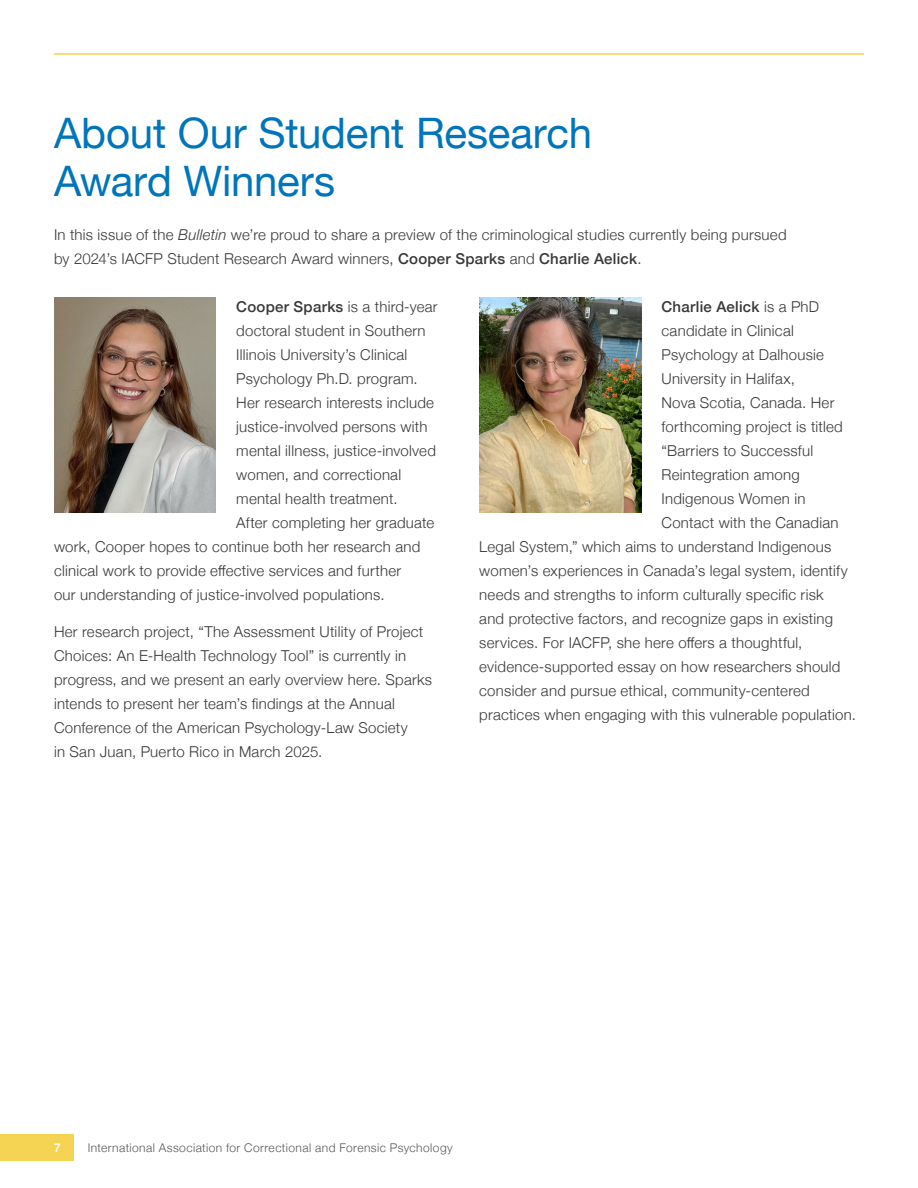
<style>
.page{position:relative;width:918px;height:1188px;background:#fff}
.page>*{position:absolute;margin:0;border:0;box-sizing:border-box;transform-origin:0 0}
.t1{font:42px/48px "Helvetica Neue";letter-spacing:-.005em;color:#0075bb}
.Body_Copy{font:300 15px/24px "Helvetica Neue";letter-spacing:.015em;color:#383839}
.Body_Copy-2{font:500 15px "Helvetica Neue";letter-spacing:.02em;color:#383839}
.t2{font:300 12px "Helvetica Neue";letter-spacing:.035em;color:#58595b}
.t3{font:500 12px "Helvetica Neue";color:#fff}
.s1{font-style:italic}
.s2{font-weight:500}
.s3{font-weight:300}
</style>
<div class="page">
<div style="left:0;top:1134px;width:74px;height:27px;background:#f4d452"></div>
<hr style="left:54px;top:53px;width:810px;height:2px;background:#f4d452">
<img style="left:54px;top:297px;width:162px;height:216px">
<img style="left:479px;top:297px;width:162px;height:216px">
<h1 class="t1" style="left:54px;top:111px;width:540px">About Our Student Research<br>Award Winners</h1>
<p class="Body_Copy" style="left:54px;top:222px;width:734px">In this issue of the <span class="s1">Bulletin</span> we’re proud to share a preview of the criminological studies currently being pursued by 2024’s IACFP Student Research Award winners, <span class="s2">Cooper Sparks</span> and <span class="s2">Charlie Aelick</span>.</p>
<p class="Body_Copy" style="left:236px;top:293px;width:203px"><span class="s2">Cooper Sparks</span> is a third-year</p>
<p class="Body_Copy" style="left:236px;top:317px;width:191px">doctoral student in Southern</p>
<p class="Body_Copy" style="left:236px;top:341px;width:173px">Illinois University’s Clinical</p>
<p class="Body_Copy" style="left:236px;top:365px;width:180px">Psychology Ph. D. program.</p>
<p class="Body_Copy" style="left:236px;top:389px;width:199px">Her research interests include</p>
<p class="Body_Copy" style="left:236px;top:413px;width:193px">justice-involved persons with</p>
<p class="Body_Copy" style="left:236px;top:437px;width:201px">mental illness, justice-involved</p>
<p class="Body_Copy" style="left:236px;top:461px;width:166px">women, and correctional</p>
<p class="Body_Copy" style="left:236px;top:485px;width:160px">mental health treatment.</p>
<p class="Body_Copy" style="left:236px;top:509px;width:200px">After completing her graduate</p>
<p class="Body_Copy" style="left:54px;top:533px;width:368px">work, Cooper hopes to continue both her research and</p>
<p class="Body_Copy" style="left:54px;top:557px;width:349px">clinical work to provide effective services and further</p>
<p class="Body_Copy" style="left:54px;top:581px;width:329px">our understanding of justice-involved populations.</p>
<p class="Body_Copy" style="left:54px;top:619px;width:380px">Her research project, “The Assessment Utility of Project Choices: An E-Health Technology Tool” is currently in progress, and we present an early overview here. Sparks intends to present her team’s findings at the Annual Conference of the American Psychology-Law Society<br>in San Juan, Puerto Rico in March 2025.</p>
<p class="Body_Copy-2" style="left:662px;top:294px;width:159px">Charlie Aelick <span class="s3">is a PhD</span></p>
<p class="Body_Copy" style="left:662px;top:317px;width:134px">candidate in Clinical</p>
<p class="Body_Copy" style="left:662px;top:341px;width:164px">Psychology at Dalhousie</p>
<p class="Body_Copy" style="left:662px;top:365px;width:135px">University in Halifax,</p>
<p class="Body_Copy" style="left:662px;top:389px;width:174px">Nova Scotia, Canada. Her</p>
<p class="Body_Copy" style="left:662px;top:413px;width:183px">forthcoming project is titled</p>
<p class="Body_Copy" style="left:662px;top:437px;width:153px">“Barriers to Successful</p>
<p class="Body_Copy" style="left:662px;top:461px;width:140px">Reintegration among</p>
<p class="Body_Copy" style="left:662px;top:485px;width:145px">Indigenous Women in</p>
<p class="Body_Copy" style="left:662px;top:509px;width:179px">Contact with the Canadian</p>
<p class="Body_Copy" style="left:479px;top:533px;width:353px">Legal System,” which aims to understand Indigenous</p>
<p class="Body_Copy" style="left:479px;top:557px;width:370px">women’s experiences in Canada’s legal system, identify</p>
<p class="Body_Copy" style="left:479px;top:581px;width:346px">needs and strengths to inform culturally specific risk</p>
<p class="Body_Copy" style="left:479px;top:605px;width:355px">and protective factors, and recognize gaps in existing</p>
<p class="Body_Copy" style="left:479px;top:629px;width:325px">services. For IACFP, she here offers a thoughtful,</p>
<p class="Body_Copy" style="left:479px;top:653px;width:363px">evidence-supported essay on how researchers should</p>
<p class="Body_Copy" style="left:479px;top:677px;width:332px">consider and pursue ethical, community-centered</p>
<p class="Body_Copy" style="left:479px;top:701px;width:375px">practices when engaging with this vulnerable population.</p>
<p class="t3" style="left:54px;top:1138px;width:8px">7</p>
<p class="t2" style="left:88px;top:1138px;width:367px">International Association for Correctional and Forensic Psychology</p>
</div>
